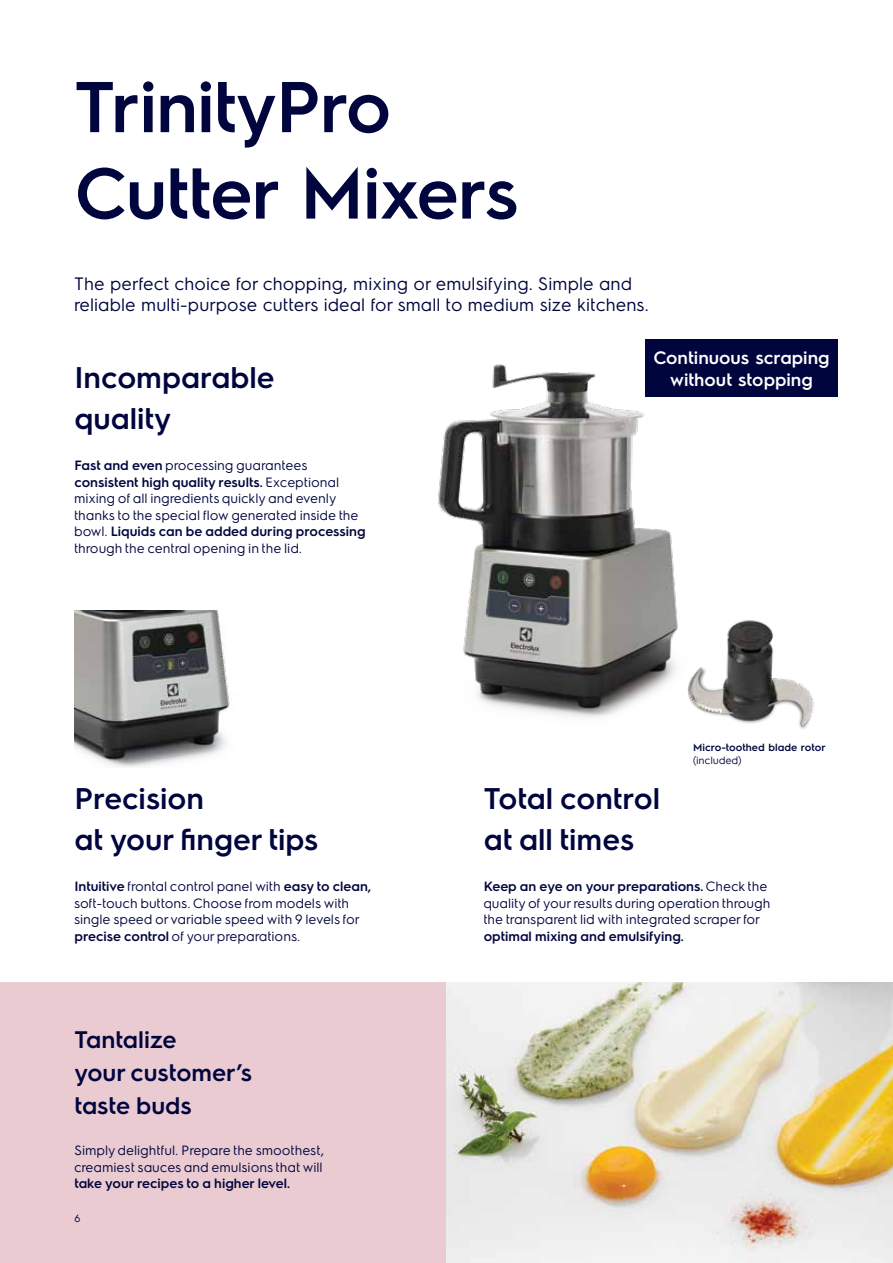
<style>
.page{position:relative;width:893px;height:1263px;background:#fff}
.page>*{position:absolute;margin:0;border:0;box-sizing:border-box;transform-origin:0 0}
.t1{font:600 72px/86.4px "Electrolux Sans";letter-spacing:-.015em;color:#00053e}
.t2{font:600 30px/41.2px "Electrolux Sans";color:#00053e}
.t3{font:600 24px/33px "Electrolux Sans";color:#00053e}
.t4{font:18px/21.6px "Electrolux Sans";color:#00053e}
.t5{font:600 18px/21.6px "Electrolux Sans";color:#fff;text-align:center}
.t6{font:13.5px/16.5px "Electrolux Sans";color:#00053e}
.t7{font:600 13.5px "Electrolux Sans";color:#00053e}
.t8{font:600 10.5px "Electrolux Sans";color:#00053e}
.t9{font:10.5px "Electrolux Sans";color:#00053e}
.s1{font-weight:600}
</style>
<div class="page">
<div style="left:0;top:982px;width:446px;height:281px;background:#eacbd1"></div>
<img style="left:74px;top:610px;width:156px;height:157px">
<img style="left:446px;top:982px;width:447px;height:281px">
<img style="left:438px;top:364px;width:292px;height:354px">
<div style="left:645px;top:339px;width:193px;height:57px;background:#00053e"></div>
<img style="left:670px;top:614px;width:144px;height:115px">
<h1 class="t1" style="left:74px;top:59px;width:446px">TrinityPro<br>Cutter Mixers</h1>
<h3 class="t4" style="left:74px;top:271px;width:576px">The perfect choice for chopping, mixing or emulsifying. Simple and reliable multi-purpose cutters ideal for small to medium size kitchens.</h3>
<h2 class="t2" style="left:74px;top:355px;width:202px">Incomparable quality</h2>
<p class="t6" style="left:74px;top:457px;width:293px"><span class="s1">Fast and even</span> processing guarantees <span class="s1">consistent high quality results.</span> Exceptional mixing of all ingredients quickly and evenly thanks to the special flow generated inside the bowl. <span class="s1">Liquids can be added during processing </span>through the central opening in the lid.</p>
<h2 class="t2" style="left:74px;top:776px;width:245px">Precision<br>at your finger tips</h2>
<h3 class="t5" style="left:653px;top:346px;width:178px">Continuous scraping without stopping</h3>
<h2 class="t2" style="left:484px;top:776px;width:178px">Total control at all times</h2>
<p class="t8" style="left:693px;top:740px;width:134px">Micro-toothed blade rotor</p>
<p class="t9" style="left:693px;top:753px;width:50px">(included)</p>
<p class="t6" style="left:74px;top:877px;width:298px"><span class="s1">Intuitive</span> frontal control panel with <span class="s1">easy to clean, </span>soft-touch buttons. Choose from models with single speed or variable speed with 9 levels for <span class="s1">precise control</span> of your preparations.</p>
<p class="t6" style="left:484px;top:877px;width:288px"><span class="s1">Keep an eye on your preparations.</span> Check the quality of your results during operation through the transparent lid with integrated scraper for</p>
<p class="t7" style="left:484px;top:926px;width:202px">optimal mixing and emulsifying.</p>
<h3 class="t3" style="left:74px;top:1021px;width:179px">Tantalize<br>your customer’s taste buds</h3>
<p class="t6" style="left:74px;top:1141px;width:252px">Simply delightful. Prepare the smoothest, creamiest sauces and emulsions that will</p>
<p class="t7" style="left:74px;top:1174px;width:217px">take your recipes to a higher level.</p>
<p class="t9" style="left:74px;top:1210px;width:8px">6</p>
</div>
